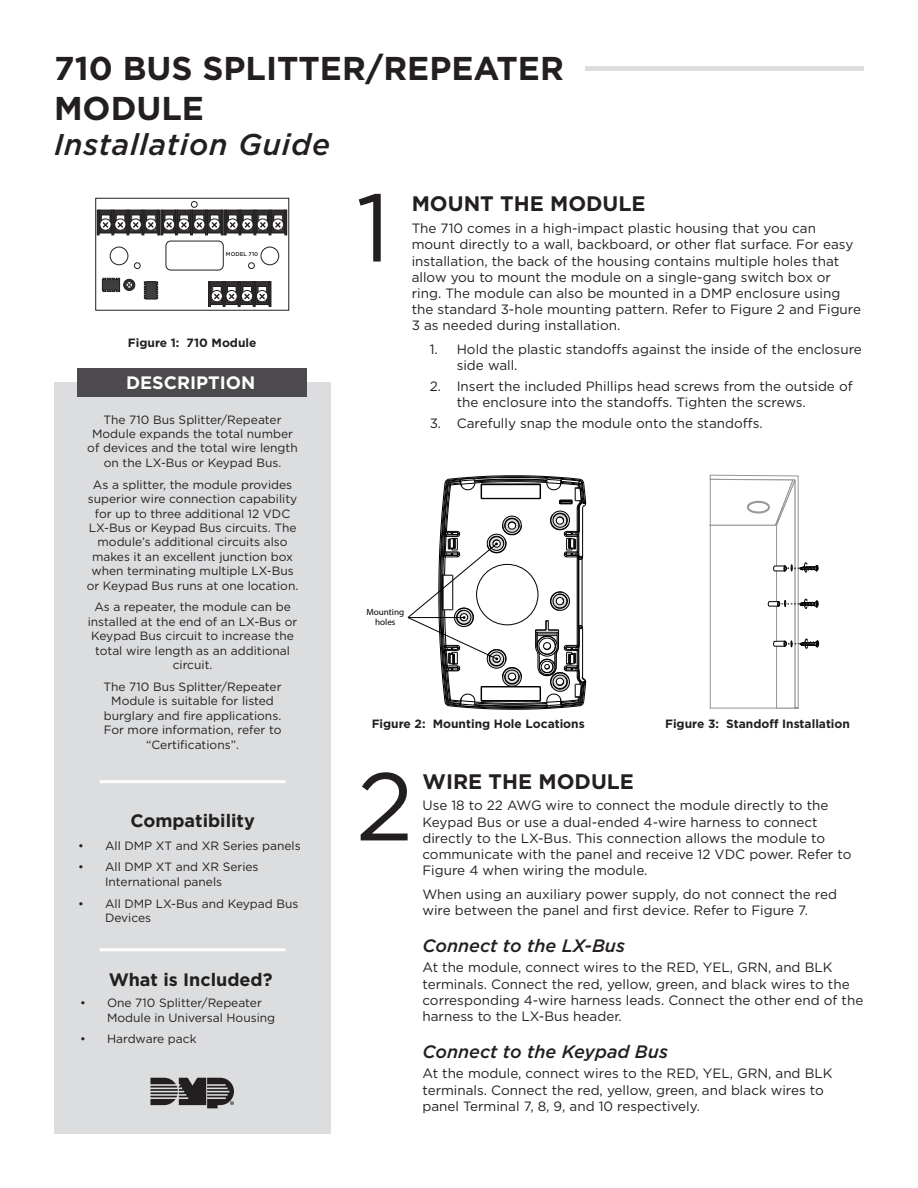
<style>
.page{position:relative;width:918px;height:1188px;background:#fff}
.page>*{position:absolute;margin:0;border:0;box-sizing:border-box;transform-origin:0 0}
.t1{font:96px "Gotham";color:#231f20}
.t2{font:700 33px/39.6px "Gotham";color:#231f20}
.t3{font:italic 500 30px "Gotham";letter-spacing:.025em;color:#231f20}
.Heading_1{font:700 21px "Gotham";color:#231f20}
.Heading_2{font:italic 500 18px "Gotham";color:#231f20}
.Description_Header{font:700 18px "Gotham";color:#231f20}
.t4{font:700 18px "Gotham";color:#fff}
.Body_text{font:13.5px/16.2px "Gotham";color:#231f20}
.Description_Body{font:12px/14.4px "Gotham";color:#231f20;text-align:center}
.t5{font:700 12px "Gotham";color:#231f20}
.t6{font:9px/10.8px "Myriad Pro";color:#000;text-align:center}
.t7{font:500 5.55px "Gotham";color:#231f20}
</style>
<div class="page">
<div style="left:54px;top:382px;width:276px;height:752px;background:#dbddde"></div>
<hr style="left:585px;top:67px;width:279px;height:4px;background:#dbddde">
<div style="left:78px;top:368px;width:229px;height:29px;background:#4c4a4c"></div>
<svg style="left:150px;top:1078px;width:84px;height:30px"></svg>
<svg style="left:95px;top:198px;width:194px;height:113px"></svg>
<hr style="left:100px;top:780px;width:186px;height:3px;background:#fff">
<hr style="left:100px;top:948px;width:186px;height:3px;background:#fff">
<svg style="left:407px;top:475px;width:180px;height:235px"></svg>
<svg style="left:709px;top:475px;width:110px;height:234px"></svg>
<hr style="left:710px;top:475px;width:1px;height:233px;background:#939598">
<h2 class="t2" style="left:54px;top:49px;width:511px">710 BUS SPLITTER/REPEATER<br>MODULE</h2>
<h3 class="t3" style="left:54px;top:125px;width:278px">Installation Guide</h3>
<p class="t7" style="left:226px;top:250px;width:34px">MODEL 710</p>
<p class="t5" style="left:128px;top:335px;width:130px">Figure 1: 710 Module</p>
<h3 class="t4" style="left:126px;top:371px;width:131px">DESCRIPTION</h3>
<p class="Description_Body" style="left:87px;top:412px;width:212px">The 710 Bus Splitter/Repeater<br>Module expands the total number of devices and the total wire length on the LX‑Bus or Keypad Bus.</p>
<p class="Description_Body" style="left:87px;top:477px;width:213px">As a splitter, the module provides superior wire connection capability for up to three additional 12 VDC LX‑Bus or Keypad Bus circuits. The module’s additional circuits also makes it an excellent junction box when terminating multiple LX-Bus or Keypad Bus runs at one location.</p>
<p class="Description_Body" style="left:88px;top:600px;width:211px">As a repeater, the module can be installed at the end of an LX‑Bus or<br>Keypad Bus circuit to increase the total wire length as an additional circuit.</p>
<p class="Description_Body" style="left:104px;top:679px;width:179px">The 710 Bus Splitter/Repeater<br>Module is suitable for listed burglary and fire applications.<br>For more information, refer to “Certifications”.</p>
<p class="Description_Header" style="left:130px;top:809px;width:126px">Compatibility</p>
<p class="Description_Body" style="left:78px;top:838px;width:224px">• All DMP XT and XR Series panels</p>
<p class="Description_Body" style="left:105px;top:860px;width:155px;text-align:left;text-indent:-27px">• All DMP XT and XR Series<br>International panels</p>
<p class="Description_Body" style="left:105px;top:896px;width:195px;text-align:left;text-indent:-27px">• All DMP LX-Bus and Keypad Bus<br>Devices</p>
<p class="Description_Header" style="left:109px;top:968px;width:165px">What is Included?</p>
<p class="Description_Body" style="left:107px;top:995px;width:170px;text-align:left;text-indent:-27px">• One 710 Splitter/Repeater<br>Module in Universal Housing</p>
<p class="Description_Body" style="left:80px;top:1032px;width:118px">• Hardware pack</p>
<p class="t1" style="left:356px;top:166px;width:36px">1</p>
<p class="Heading_1" style="left:412px;top:189px;width:235px">MOUNT THE MODULE</p>
<p class="Body_text" style="left:412px;top:220px;width:451px">The 710 comes in a high‑impact plastic housing that you can mount directly to a wall, backboard, or other flat surface. For easy installation, the back of the housing contains multiple holes that allow you to mount the module on a single‑gang switch box or ring. The module can also be mounted in a DMP enclosure using the standard 3‑hole mounting pattern. Refer to Figure 2 and Figure 3 as needed during installation.</p>
<p class="Body_text" style="left:457px;top:341px;width:407px;text-indent:-27px">1. Hold the plastic standoffs against the inside of the enclosure side wall.</p>
<p class="Body_text" style="left:457px;top:378px;width:397px;text-indent:-27px">2. Insert the included Phillips head screws from the outside of the enclosure into the standoffs. Tighten the screws.</p>
<p class="Body_text" style="left:430px;top:415px;width:335px">3. Carefully snap the module onto the standoffs.</p>
<p class="t6" style="left:366px;top:606px;width:39px">Mounting holes</p>
<p class="t5" style="left:372px;top:716px;width:215px">Figure 2: Mounting Hole Locations</p>
<p class="t5" style="left:665px;top:716px;width:186px">Figure 3: Standoff Installation</p>
<p class="t1" style="left:356px;top:745px;width:59px">2</p>
<p class="Heading_1" style="left:422px;top:768px;width:213px">WIRE THE MODULE</p>
<p class="Body_text" style="left:422px;top:797px;width:431px">Use 18 to 22 AWG wire to connect the module directly to the Keypad Bus or use a dual‑ended 4‑wire harness to connect directly to the LX‑Bus. This connection allows the module to communicate with the panel and receive 12 VDC power. Refer to Figure 4 when wiring the module.</p>
<p class="Body_text" style="left:422px;top:886px;width:416px">When using an auxiliary power supply, do not connect the red wire between the panel and first device. Refer to Figure 7.</p>
<p class="Heading_2" style="left:422px;top:934px;width:204px">Connect to the LX‑Bus</p>
<p class="Body_text" style="left:422px;top:959px;width:442px">At the module, connect wires to the RED, YEL, GRN, and BLK terminals. Connect the red, yellow, green, and black wires to the corresponding 4‑wire harness leads. Connect the other end of the harness to the LX‑Bus header.</p>
<p class="Heading_2" style="left:422px;top:1039px;width:247px">Connect to the Keypad Bus</p>
<p class="Body_text" style="left:422px;top:1065px;width:411px">At the module, connect wires to the RED, YEL, GRN, and BLK terminals. Connect the red, yellow, green, and black wires to panel Terminal 7, 8, 9, and 10 respectively.</p>
</div>
